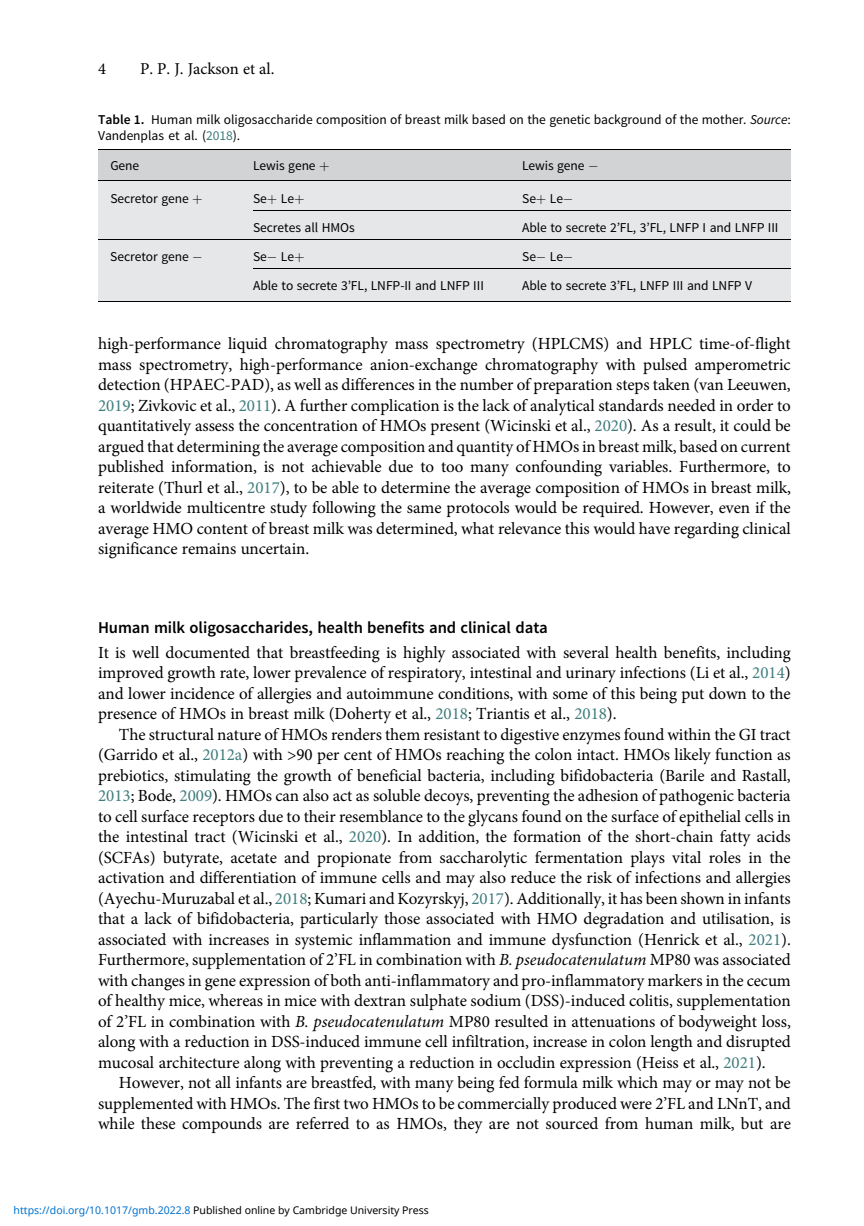
<style>
.page{position:relative;width:864px;height:1226px;background:#fff}
.page>*{position:absolute;margin:0;border:0;box-sizing:border-box;transform-origin:0 0}
.t1{font:16.97px/20.5px "Adv OT1 ef 757 c 0";color:#000;text-align:justify}
.t2{font:16.62px "Adv OT031 da 8 bf";color:#000}
.t3{font:16.62px "Adv OT1 ef 757 c 0";color:#000}
.t4{font:13.47px/15.8px "Adv OT0 e 40 dc 65";color:#000}
.t5{font:10.5px "Noto Sans";color:#000}
.s1{font-family:"Adv OT031 da 8 bf"}
.s2{font-family:"Adv O Tcabc 3928.I"}
.s3{color:#3f7c7d}
.s4{font-family:"Adv P4 C4 E74"}
.s5{font-style:inherit}
.s6{font-family:"Adv OT7 d 6 df 7 ab.I"}
.s7{color:#0172cf}
</style>
<div class="page">
<div style="left:98px;top:150px;width:692px;height:31px;background:#d1d3d4"></div>
<div style="left:98px;top:181px;width:155px;height:58px;background:#e6e7e8"></div>
<div style="left:253px;top:181px;width:537px;height:29px;background:#e6e7e8"></div>
<div style="left:253px;top:210px;width:537px;height:29px;background:#e6e7e8"></div>
<div style="left:98px;top:239px;width:155px;height:51px;background:#e6e7e8"></div>
<div style="left:253px;top:239px;width:537px;height:29px;background:#e6e7e8"></div>
<div style="left:253px;top:268px;width:537px;height:22px;background:#e6e7e8"></div>
<div style="left:98px;top:290px;width:692px;height:12px;background:#e6e7e8"></div>
<hr style="left:98px;top:149px;width:692px;height:1px;background:#000">
<hr style="left:98px;top:180px;width:692px;height:1px;background:#000">
<hr style="left:98px;top:239px;width:155px;height:1px;background:#000">
<hr style="left:253px;top:210px;width:537px;height:1px;background:#000">
<hr style="left:253px;top:239px;width:537px;height:1px;background:#000">
<hr style="left:253px;top:268px;width:537px;height:1px;background:#000">
<hr style="left:98px;top:301px;width:692px;height:1px;background:#000">
<p class="t3" style="left:98px;top:62px;width:9px">4</p>
<p class="t3" style="left:140px;top:62px;width:136px">P. P. J. Jackson et al.</p>
<p class="t4" style="left:98px;top:113px;width:693px"><span class="s1">Table 1.</span> Human milk oligosaccharide composition of breast milk based on the genetic background of the mother. <span class="s2">Source</span>:<br>Vandenplas et al. (<span class="s3">2018</span>).</p>
<p class="t4" style="left:110px;top:159px;width:30px">Gene</p>
<p class="t4" style="left:253px;top:159px;width:78px">Lewis gene <span class="s4">þ</span></p>
<p class="t4" style="left:522px;top:159px;width:78px">Lewis gene <span class="s4">-</span></p>
<p class="t4" style="left:110px;top:192px;width:94px">Secretor gene <span class="s4">þ</span></p>
<p class="t4" style="left:253px;top:192px;width:53px">Se<span class="s4">þ</span> Le<span class="s4">þ</span></p>
<p class="t4" style="left:522px;top:192px;width:53px">Se<span class="s4">þ</span> Le<span class="s4">-</span></p>
<p class="t4" style="left:253px;top:221px;width:103px">Secretes all HMOs</p>
<p class="t4" style="left:522px;top:221px;width:258px">Able to secrete 2<span class="s5">’</span>FL, 3<span class="s5">’</span>FL, LNFP I and LNFP III</p>
<p class="t4" style="left:110px;top:250px;width:94px">Secretor gene <span class="s4">-</span></p>
<p class="t4" style="left:253px;top:250px;width:53px">Se<span class="s4">-</span> Le<span class="s4">þ</span></p>
<p class="t4" style="left:522px;top:250px;width:53px">Se<span class="s4">-</span> Le<span class="s4">-</span></p>
<p class="t4" style="left:253px;top:279px;width:232px">Able to secrete 3<span class="s5">’</span>FL, LNFP-II and LNFP III</p>
<p class="t4" style="left:522px;top:279px;width:231px">Able to secrete 3<span class="s5">’</span>FL, LNFP III and LNFP V</p>
<p class="t1" style="left:98px;top:335px;width:693px">high-performance liquid chromatography mass spectrometry (HPLCMS) and HPLC time-of-flight mass spectrometry, high-performance anion-exchange chromatography with pulsed amperometric detection (HPAEC-PAD), as well as differences in the number of preparation steps taken (van Leeuwen, <span class="s3">2019</span>; Zivkovic et al., <span class="s3">2011</span>). A further complication is the lack of analytical standards needed in order to quantitatively assess the concentration of HMOs present (Wicinski et al., <span class="s3">2020</span>). As a result, it could be argued that determining the average composition and quantity of HMOs in breast milk, based on current published information, is not achievable due to too many confounding variables. Furthermore, to reiterate (Thurl et al., <span class="s3">2017</span>), to be able to determine the average composition of HMOs in breast milk, a worldwide multicentre study following the same protocols would be required. However, even if the average HMO content of breast milk was determined, what relevance this would have regarding clinical significance remains uncertain.</p>
<p class="t2" style="left:98px;top:620px;width:451px">Human milk oligosaccharides, health benefits and clinical data</p>
<p class="t1" style="left:98px;top:643px;width:693px">It is well documented that breastfeeding is highly associated with several health benefits, including improved growth rate, lower prevalence of respiratory, intestinal and urinary infections (Li et al., <span class="s3">2014</span>) and lower incidence of allergies and autoimmune conditions, with some of this being put down to the presence of HMOs in breast milk (Doherty et al., <span class="s3">2018</span>; Triantis et al., <span class="s3">2018</span>).</p>
<p class="t1" style="left:98px;top:725px;width:693px;text-indent:21px">The structural nature of HMOs renders them resistant to digestive enzymes found within the GI tract (Garrido et al., <span class="s3">2012a</span>) with &gt;90 per cent of HMOs reaching the colon intact. HMOs likely function as prebiotics, stimulating the growth of beneficial bacteria, including bifidobacteria (Barile and Rastall, <span class="s3">2013</span>; Bode, <span class="s3">2009</span>). HMOs can also act as soluble decoys, preventing the adhesion of pathogenic bacteria to cell surface receptors due to their resemblance to the glycans found on the surface of epithelial cells in the intestinal tract (Wicinski et al., <span class="s3">2020</span>). In addition, the formation of the short-chain fatty acids (SCFAs) butyrate, acetate and propionate from saccharolytic fermentation plays vital roles in the activation and differentiation of immune cells and may also reduce the risk of infections and allergies (Ayechu-Muruzabal et al., <span class="s3">2018</span>; Kumari and Kozyrskyj, <span class="s3">2017</span>). Additionally, it has been shown in infants that a lack of bifidobacteria, particularly those associated with HMO degradation and utilisation, is associated with increases in systemic inflammation and immune dysfunction (Henrick et al., <span class="s3">2021</span>).<br>Furthermore, supplementation of 2<span class="s5">’</span>FL in combination with <span class="s6">B. pseudocatenulatum</span> MP80 was associated with changes in gene expression of both anti-inflammatory and pro-inflammatory markers in the cecum of healthy mice, whereas in mice with dextran sulphate sodium (DSS)-induced colitis, supplementation of 2<span class="s5">’</span>FL in combination with <span class="s6">B. pseudocatenulatum</span> MP80 resulted in attenuations of bodyweight loss, along with a reduction in DSS-induced immune cell infiltration, increase in colon length and disrupted mucosal architecture along with preventing a reduction in occludin expression (Heiss et al., <span class="s3">2021</span>).</p>
<p class="t1" style="left:98px;top:1074px;width:693px;text-indent:21px">However, not all infants are breastfed, with many being fed formula milk which may or may not be supplemented with HMOs. The first two HMOs to be commercially produced were 2<span class="s5">’</span>FL and LNnT, and while these compounds are referred to as HMOs, they are not sourced from human milk, but are</p>
<p class="t5" style="left:14px;top:1202px;width:416px"><span class="s7">https://doi.org/10.1017/gmb.2022.8</span> Published online by Cambridge University Press</p>
</div>
